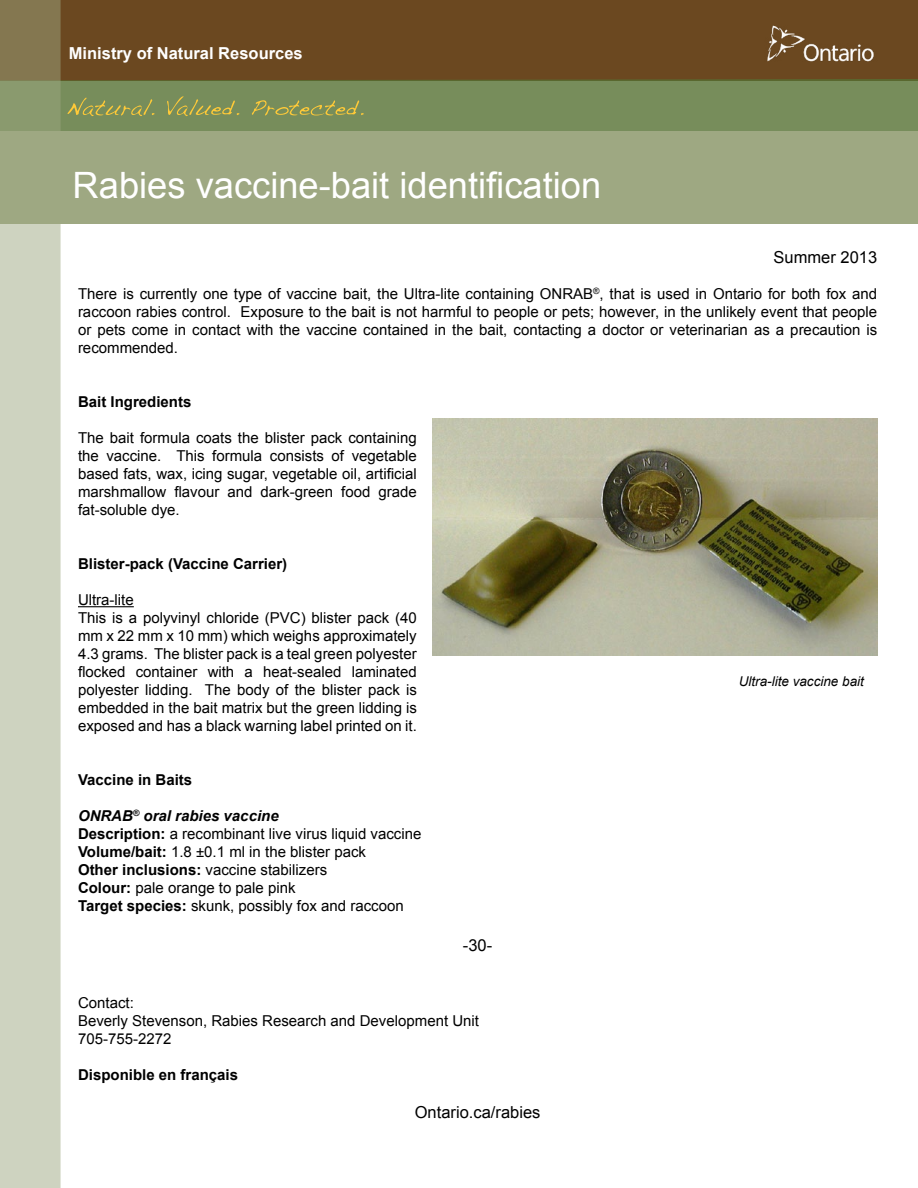
<style>
.page{position:relative;width:918px;height:1188px;background:#fff}
.page>*{position:absolute;margin:0;border:0;box-sizing:border-box;transform-origin:0 0}
.t1{font:36.3px "Arial";color:#fff}
.t2{font:16.5px "Arial";color:#000}
.t3{font:700 16.5px "Arial";color:#fff}
.t4{font:15px/18px "Arial";color:#000;text-align:justify}
.Heading_6{font:700 15px "Arial";color:#000}
.t5{font:italic 700 15px "Arial";color:#000}
.t6{font:italic 13.5px "Arial";color:#000}
.s1{font-weight:700}
</style>
<div class="page">
<div style="left:0;top:0;width:918px;height:81px;background:#6b4820"></div>
<div style="left:61px;top:79px;width:857px;height:53px;background:#778d5b"></div>
<img style="left:767px;top:25px;width:107px;height:37px">
<svg style="left:68px;top:98px;width:87px;height:18px;background:#8d9655"></svg>
<svg style="left:167px;top:96px;width:72px;height:20px"></svg>
<svg style="left:252px;top:100px;width:112px;height:15px;background:#919854"></svg>
<div style="left:0;top:132px;width:918px;height:92px;background:#9ea882"></div>
<hr style="left:78px;top:606px;width:56px;height:1px;background:#000">
<img style="left:432px;top:419px;width:446px;height:237px">
<svg style="left:0;top:0;width:61px;height:1188px;background:#c2c7b0"></svg>
<p class="t3" style="left:69px;top:43px;width:235px">Ministry of Natural Resources</p>
<p class="t1" style="left:73px;top:161px;width:530px">Rabies vaccine-bait identification</p>
<p class="t2" style="left:774px;top:247px;width:105px">Summer 2013</p>
<p class="t4" style="left:78px;top:285px;width:801px">There is currently one type of vaccine bait, the Ultra-lite containing ONRAB<sup>®</sup>, that is used in Ontario for both fox and raccoon rabies control. Exposure to the bait is not harmful to people or pets; however, in the unlikely event that people or pets come in contact with the vaccine contained in the bait, contacting a doctor or veterinarian as a precaution is recommended.</p>
<p class="Heading_6" style="left:78px;top:392px;width:115px">Bait Ingredients</p>
<p class="t4" style="left:78px;top:429px;width:340px">The bait formula coats the blister pack containing the vaccine. This formula consists of vegetable based fats, wax, icing sugar, vegetable oil, artificial marshmallow flavour and dark-green food grade fat-soluble dye.</p>
<p class="Heading_6" style="left:78px;top:554px;width:211px">Blister-pack (Vaccine Carrier)</p>
<p class="t4" style="left:78px;top:591px;width:57px">Ultra-lite</p>
<p class="t4" style="left:78px;top:609px;width:340px">This is a polyvinyl chloride (PVC) blister pack (40 mm x 22 mm x 10 mm) which weighs approximately 4.3 grams. The blister pack is a teal green polyester flocked container with a heat-sealed laminated polyester lidding. The body of the blister pack is embedded in the bait matrix but the green lidding is exposed and has a black warning label printed on it.</p>
<p class="Heading_6" style="left:78px;top:770px;width:116px">Vaccine in Baits</p>
<p class="t5" style="left:78px;top:806px;width:202px">ONRAB<sup>®</sup> oral rabies vaccine</p>
<p class="t4" style="left:78px;top:825px;width:345px"><span class="s1">Description:</span> a recombinant live virus liquid vaccine</p>
<p class="t4" style="left:78px;top:843px;width:290px"><span class="s1">Volume/bait:</span> 1.8 ±0.1 ml in the blister pack</p>
<p class="t4" style="left:78px;top:861px;width:251px"><span class="s1">Other inclusions:</span> vaccine stabilizers</p>
<p class="t4" style="left:78px;top:879px;width:219px"><span class="s1">Colour:</span> pale orange to pale pink</p>
<p class="t4" style="left:78px;top:897px;width:327px"><span class="s1">Target species:</span> skunk, possibly fox and raccoon</p>
<p class="t2" style="left:463px;top:934px;width:31px">-30-</p>
<p class="t4" style="left:78px;top:994px;width:57px">Contact:</p>
<p class="t4" style="left:78px;top:1012px;width:403px">Beverly Stevenson, Rabies Research and Development Unit<br>705-755-2272</p>
<p class="Heading_6" style="left:78px;top:1065px;width:162px">Disponible en français</p>
<p class="t2" style="left:415px;top:1102px;width:127px">Ontario.ca/rabies</p>
<p class="t6" style="left:739px;top:672px;width:127px">Ultra-lite vaccine bait</p>
</div>
